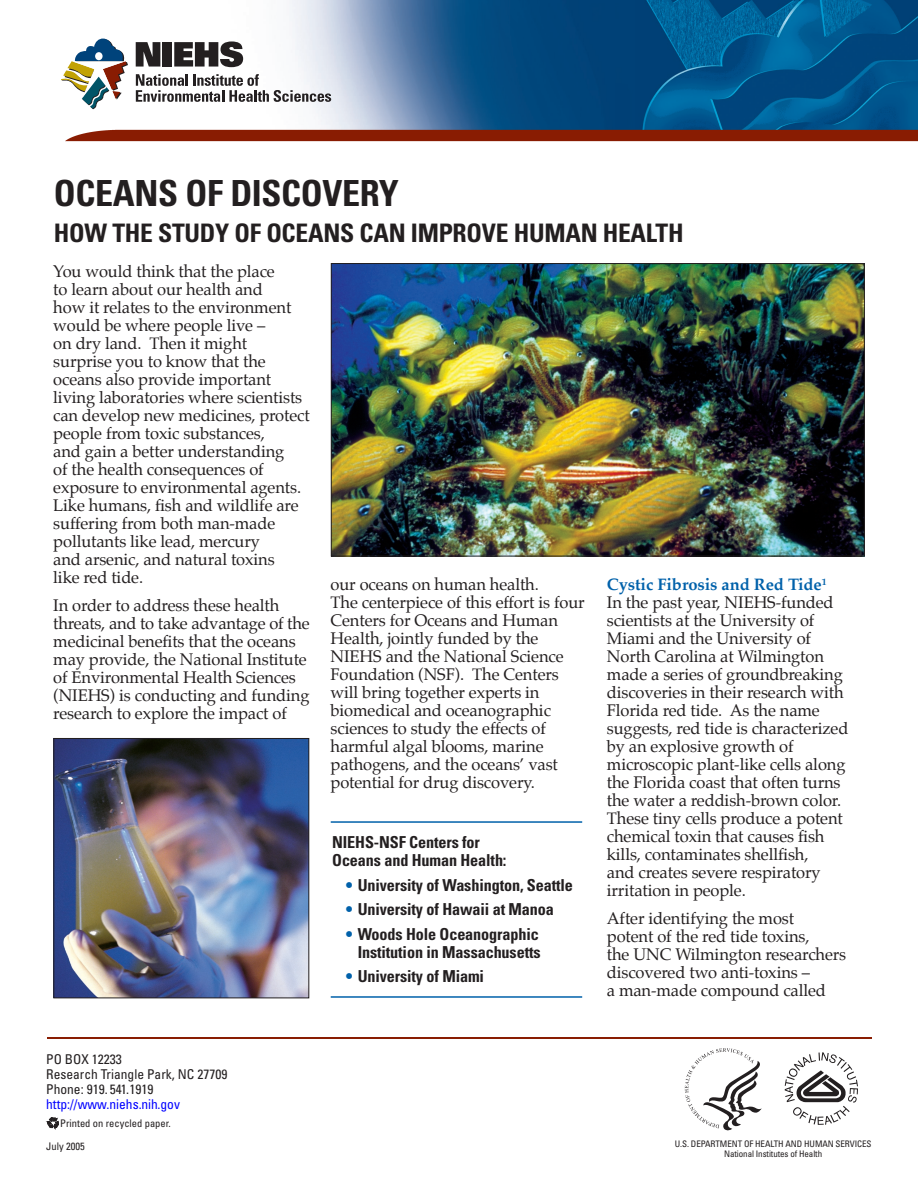
<style>
.page{position:relative;width:918px;height:1188px;background:#fff}
.page>*{position:absolute;margin:0;border:0;box-sizing:border-box;transform-origin:0 0}
.t1{font:700 condensed 36px "Univers";letter-spacing:-.01em;color:#231f20}
.t2{font:700 condensed 25.5px "Univers";letter-spacing:-.01em;color:#231f20}
.Bodycopy{font:16.5px/18px "Palatino";letter-spacing:-.005em;color:#231f20}
.Bodycopy-2{font:700 condensed 16.5px/18px "Univers";letter-spacing:-.005em;color:#231f20}
.t3{font:condensed 13.5px/15px "Univers";color:#231f20}
.t4{font:condensed 10.5px "Univers";color:#231f20}
.t5{font:condensed 9px/10.5px "Univers";letter-spacing:-.01em;color:#231f20;text-align:center}
.s1{font-weight:700;color:#0161aa}
.s2{color:#0161aa}
.s3{color:#00f}
</style>
<div class="page">
<img style="left:61px;top:0;width:857px;height:130px">
<img style="left:65px;top:130px;width:853px;height:12px">
<svg style="left:136px;top:42px;width:24px;height:25px"></svg>
<div style="left:162px;top:42px;width:10px;height:25px;background:#231f20"></div>
<svg style="left:174px;top:41px;width:69px;height:26px"></svg>
<svg style="left:136px;top:74px;width:195px;height:28px"></svg>
<svg style="left:62px;top:39px;width:66px;height:70px"></svg>
<hr style="left:47px;top:1037px;width:825px;height:1px;background:#891d02">
<svg style="left:47px;top:1118px;width:12px;height:11px"></svg>
<img style="left:333px;top:265px;width:530px;height:289px">
<div style="left:331px;top:263px;width:534px;height:293px;border:1px solid #231f20"></div>
<hr style="left:331px;top:821px;width:251px;height:2px;background:#0161aa">
<hr style="left:331px;top:996px;width:251px;height:2px;background:#0161aa">
<img style="left:55px;top:740px;width:252px;height:256px">
<div style="left:53px;top:738px;width:256px;height:260px;border:1px solid #231f20"></div>
<svg style="left:685px;top:1048px;width:77px;height:83px"></svg>
<svg style="left:785px;top:1052px;width:73px;height:73px"></svg>
<p class="t1" style="left:54px;top:171px;width:347px">OCEANS OF DISCOVERY</p>
<p class="t2" style="left:54px;top:217px;width:631px">HOW THE STUDY OF OCEANS CAN IMPROVE HUMAN HEALTH</p>
<p class="Bodycopy" style="left:53px;top:262px;width:258px">You would think that the place<br>to learn about our health and<br>how it relates to the environment would be where people live –<br>on dry land. Then it might surprise you to know that the oceans also provide important living laboratories where scientists can develop new medicines, protect people from toxic substances,<br>and gain a better understanding<br>of the health consequences of exposure to environmental agents.<br>Like humans, fish and wildlife are suffering from both man-made pollutants like lead, mercury<br>and arsenic, and natural toxins<br>like red tide.</p>
<p class="Bodycopy" style="left:53px;top:596px;width:258px">In order to address these health threats, and to take advantage of the medicinal benefits that the oceans may provide, the National Institute of Environmental Health Sciences (NIEHS) is conducting and funding research to explore the impact of</p>
<p class="Bodycopy" style="left:331px;top:576px;width:256px">our oceans on human health.<br>The centerpiece of this effort is four<br>Centers for Oceans and Human<br>Health, jointly funded by the<br>NIEHS and the National Science<br>Foundation (NSF). The Centers will bring together experts in biomedical and oceanographic sciences to study the effects of harmful algal blooms, marine pathogens, and the oceans’ vast potential for drug discovery.</p>
<p class="Bodycopy" style="left:607px;top:576px;width:243px"><span class="s1">Cystic Fibrosis and Red Tide</span><sup>1<br></sup>In the past year, NIEHS-funded scientists at the University of<br>Miami and the University of<br>North Carolina at Wilmington made a series of groundbreaking discoveries in their research with<br>Florida red tide. As the name suggests, red tide is characterized by an explosive growth of microscopic plant-like cells along the Florida coast that often turns the water a reddish-brown color.<br>These tiny cells produce a potent chemical toxin that causes fish kills, contaminates shellfish,<br>and creates severe respiratory irritation in people.</p>
<p class="Bodycopy" style="left:607px;top:910px;width:241px">After identifying the most<br>potent of the red tide toxins,<br>the UNC Wilmington researchers discovered two anti-toxins –<br>a man-made compound called</p>
<p class="Bodycopy-2" style="left:332px;top:833px;width:176px">NIEHS-NSF Centers for<br>Oceans and Human Health:</p>
<p class="Bodycopy-2" style="left:346px;top:876px;width:229px"><span class="s2">•</span> University of Washington, Seattle</p>
<p class="Bodycopy-2" style="left:346px;top:900px;width:210px"><span class="s2">•</span> University of Hawaii at Manoa</p>
<p class="Bodycopy-2" style="left:346px;top:925px;width:196px;text-align:right"><span class="s2">•</span> Woods Hole Oceanographic<br>Institution in Massachusetts</p>
<p class="Bodycopy-2" style="left:346px;top:967px;width:140px"><span class="s2">•</span> University of Miami</p>
<p class="t3" style="left:46px;top:1052px;width:183px">PO BOX 12233<br>Research Triangle Park, NC 27709<br>Phone: 919. 541.1919 <span class="s3">http://www.niehs.nih.gov</span></p>
<p class="t4" style="left:60px;top:1117px;width:112px">Printed on recycled paper.</p>
<p class="t4" style="left:46px;top:1139px;width:40px">July 2005</p>
<p class="t5" style="left:675px;top:1138px;width:198px">U.S. DEPARTMENT OF HEALTH AND HUMAN SERVICES<br>National Institutes of Health</p>
</div>
